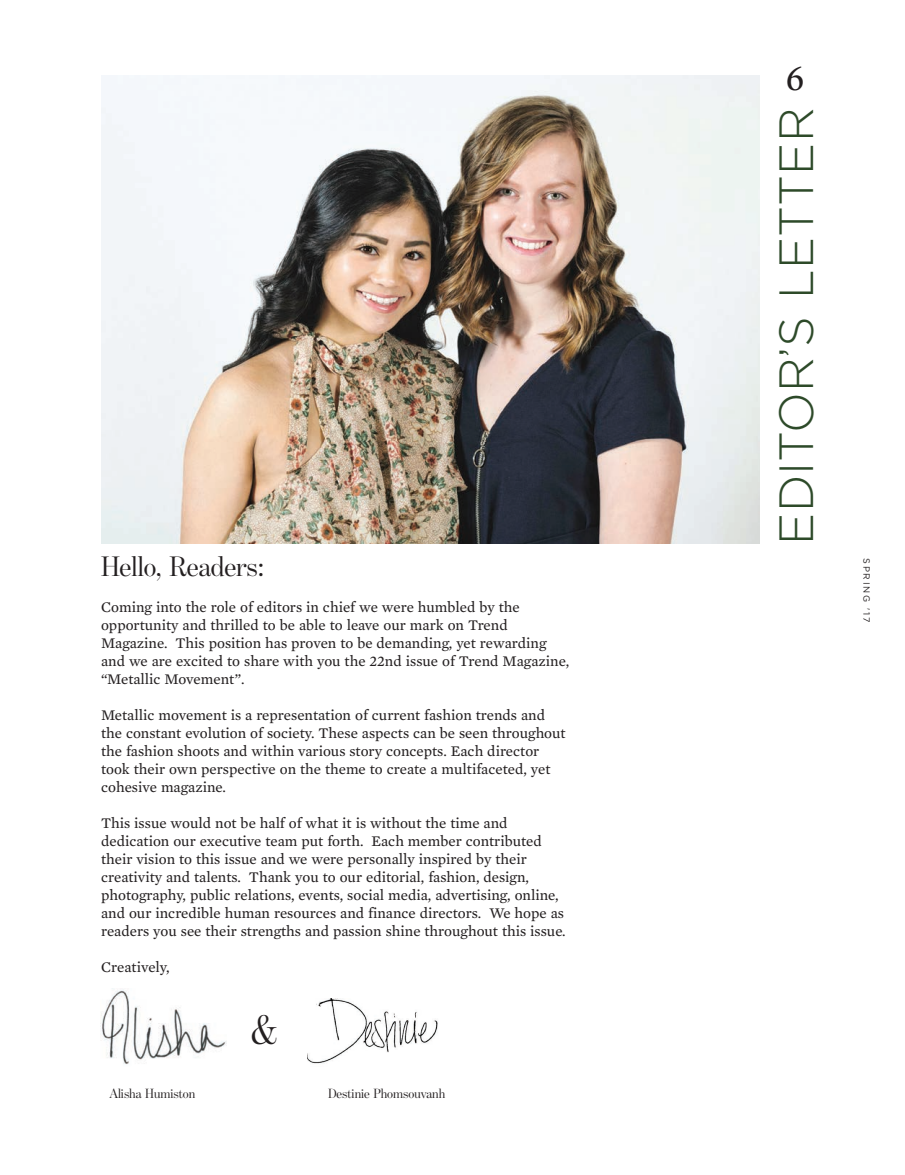
<style>
.page{position:relative;width:905px;height:1175px;background:#fff}
.page>*{position:absolute;margin:0;border:0;box-sizing:border-box;transform-origin:0 0}
.t1{font:300 48px "Gotham";color:#2d4a29}
.t2{font:42px "Benton Mod Disp";color:#231f20}
.t3{font:36px "Mercury Numeric G2";color:#231f20}
.t4{font:28.5px "Benton Mod Disp";color:#231f20}
.t5{font:15px/18px "Mercury Text G2";color:#231f20}
.t6{font:13.5px "Benton Mod Disp";color:#231f20}
.t7{font:9px "Gotham";letter-spacing:.2em;color:#231f20}
</style>
<div class="page">
<img style="left:102px;top:75px;width:657px;height:468px">
<img style="left:307px;top:998px;width:131px;height:66px">
<img style="left:100px;top:988px;width:127px;height:76px">
<p class="t4" style="left:101px;top:551px;width:165px">Hello, Readers:</p>
<p class="t5" style="left:101px;top:598px;width:469px">Coming into the role of editors in chief we were humbled by the opportunity and thrilled to be able to leave our mark on Trend Magazine. This position has proven to be demanding, yet rewarding and we are excited to share with you the 22nd issue of Trend Magazine, “Metallic Movement”.</p>
<p class="t5" style="left:101px;top:706px;width:466px">Metallic movement is a representation of current fashion trends and the constant evolution of society. These aspects can be seen throughout the fashion shoots and within various story concepts. Each director took their own perspective on the theme to create a multifaceted, yet cohesive magazine.</p>
<p class="t5" style="left:101px;top:814px;width:466px">This issue would not be half of what it is without the time and dedication our executive team put forth. Each member contributed their vision to this issue and we were personally inspired by their creativity and talents. Thank you to our editorial, fashion, design, photography, public relations, events, social media, advertising, online, and our incredible human resources and finance directors. We hope as readers you see their strengths and passion shine throughout this issue.</p>
<p class="t5" style="left:101px;top:958px;width:70px">Creatively,</p>
<p class="t2" style="left:249px;top:1007px;width:29px">&amp;</p>
<p class="t6" style="left:109px;top:1086px;width:87px">Alisha Humiston</p>
<p class="t6" style="left:328px;top:1086px;width:119px">Destinie Phomsouvanh</p>
<h3 class="t3" style="left:785px;top:61px;width:20px">6</h3>
<p class="t1" style="left:765px;top:544px;width:438px;rotate:-90deg">EDITOR’S LETTER</p>
<p class="t7" style="left:872px;top:558px;width:66px;rotate:90deg">SPRING '17</p>
</div>
